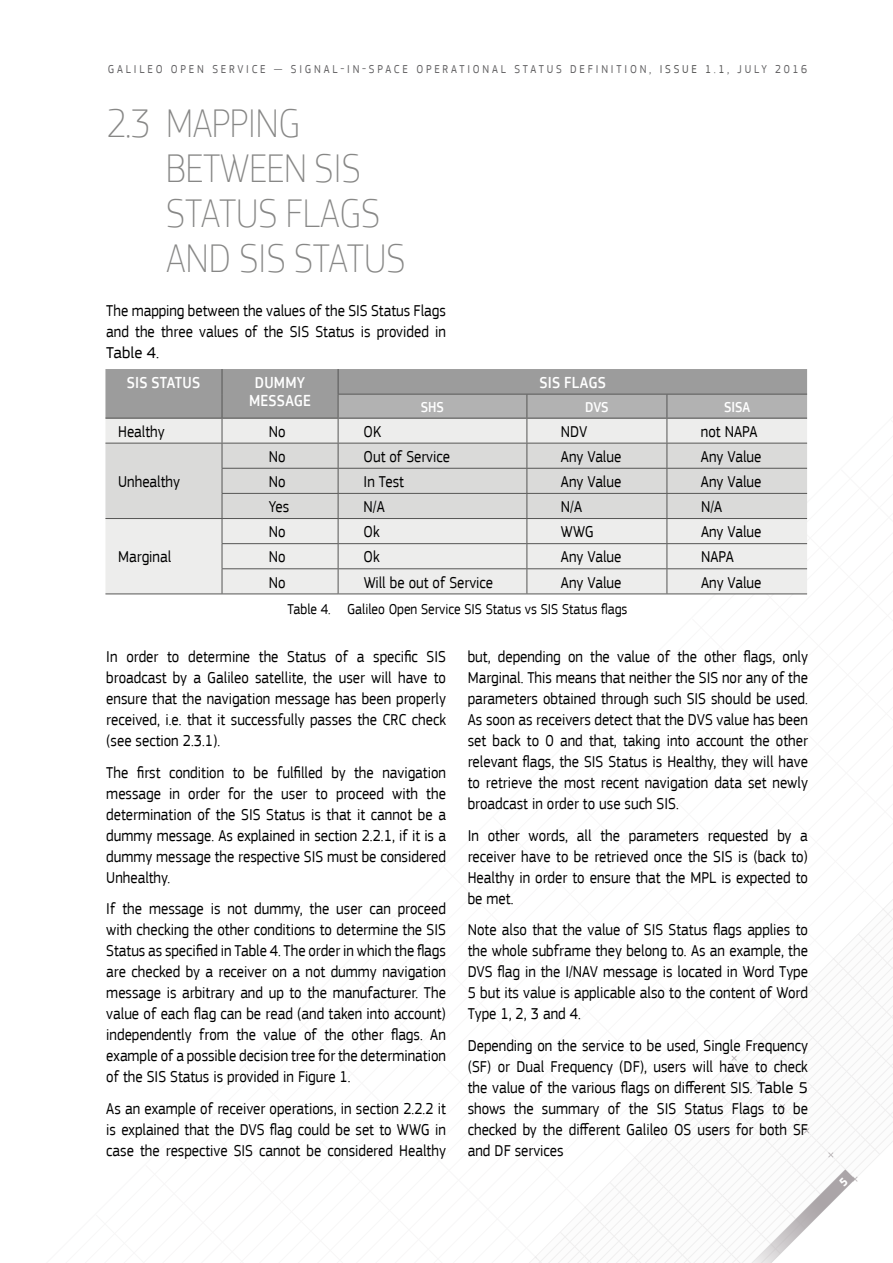
<style>
.page{position:relative;width:893px;height:1263px;background:#fff}
.page>*{position:absolute;margin:0;border:0;box-sizing:border-box;transform-origin:0 0}
.t1{font:100 42px/45px "EC Square Sans Pro";letter-spacing:-.01em;color:#878786;scale:.9 1}
.t2{font:16.5px/21px "EC Square Sans Pro";color:#000;text-align:justify;scale:.9 1}
.t3{font:500 16.5px/18px "EC Square Sans Pro";letter-spacing:.01em;color:#fff;text-align:center;scale:.9 1}
.t4{font:15px "EC Square Sans Pro";color:#000;scale:.9 1}
.t5{font:500 15px "EC Square Sans Pro";color:#fff;scale:.9 1}
.t6{font:12px "EC Square Sans Pro";letter-spacing:.26em;color:#616062;scale:.9 1}
.s1{color:#565655}
</style>
<div class="page">
<svg style="left:105px;top:369px;width:703px;height:226px;background:#d1d1d0"></svg>
<hr style="left:222px;top:593px;width:116px;height:1px;background:#565655">
<hr style="left:338px;top:593px;width:189px;height:1px;background:#565655">
<hr style="left:527px;top:593px;width:140px;height:1px;background:#565655">
<hr style="left:667px;top:593px;width:140px;height:1px;background:#565655">
<hr style="left:338px;top:418px;width:189px;height:1px;background:#565655">
<hr style="left:527px;top:418px;width:140px;height:1px;background:#565655">
<hr style="left:667px;top:418px;width:140px;height:1px;background:#565655">
<svg style="left:535px;top:909px;width:358px;height:354px"></svg>
<p class="t6" style="left:108px;top:62px;width:778px">Galileo open service — sig nal-in-space operational status definition, <span class="s1">I ssue 1.1</span>, July 2016</p>
<h1 class="t1" style="left:107px;top:100px;width:89px">2.3 MAPP</h1>
<h1 class="t1" style="left:166px;top:100px;width:267px;text-indent:82px">ING<br>BETWEEN SIS<br>STATUS FLAG S<br>AND SIS STATUS</h1>
<p class="t2" style="left:106px;top:300px;width:379px">The mapping between the values of the SIS Status Flags and the three values of the SIS Status is provided in Table 4.</p>
<p class="t3" style="left:127px;top:374px;width:83px">SIS STATUS</p>
<p class="t3" style="left:249px;top:374px;width:70px">DUMMY<br>MESSAGE</p>
<p class="t3" style="left:540px;top:374px;width:75px">SIS FLAGS</p>
<p class="t5" style="left:421px;top:398px;width:10px">SHS</p>
<p class="t5" style="left:585px;top:398px;width:19px">DVS</p>
<p class="t5" style="left:724px;top:398px;width:22px">SISA</p>
<p class="t2" style="left:118px;top:421px;width:53px">Healthy</p>
<p class="t2" style="left:269px;top:421px;width:20px">No</p>
<p class="t2" style="left:364px;top:421px;width:11px">OK</p>
<p class="t2" style="left:561px;top:421px;width:11px">NDV</p>
<p class="t2" style="left:701px;top:421px;width:37px">not NAPA</p>
<p class="t2" style="left:118px;top:471px;width:70px">Unhealthy</p>
<p class="t2" style="left:269px;top:446px;width:20px">No</p>
<p class="t2" style="left:364px;top:446px;width:98px">Out of Service</p>
<p class="t2" style="left:561px;top:446px;width:69px">Any Value</p>
<p class="t2" style="left:701px;top:446px;width:69px">Any Value</p>
<p class="t2" style="left:269px;top:471px;width:20px">No</p>
<p class="t2" style="left:364px;top:471px;width:46px">I n Test</p>
<p class="t2" style="left:561px;top:471px;width:69px">Any Value</p>
<p class="t2" style="left:701px;top:471px;width:69px">Any Value</p>
<p class="t2" style="left:269px;top:496px;width:24px">Yes</p>
<p class="t2" style="left:364px;top:496px;width:25px">N/A</p>
<p class="t2" style="left:561px;top:496px;width:25px">N/A</p>
<p class="t2" style="left:701px;top:496px;width:25px">N/A</p>
<p class="t2" style="left:269px;top:521px;width:20px">No</p>
<p class="t2" style="left:364px;top:521px;width:19px">Ok</p>
<p class="t2" style="left:561px;top:521px;width:38px">WWG</p>
<p class="t2" style="left:701px;top:521px;width:69px">Any Value</p>
<p class="t2" style="left:269px;top:547px;width:20px">No</p>
<p class="t2" style="left:364px;top:547px;width:19px">Ok</p>
<p class="t2" style="left:561px;top:547px;width:69px">Any Value</p>
<p class="t2" style="left:701px;top:547px;width:10px">NAPA</p>
<p class="t2" style="left:269px;top:572px;width:20px">No</p>
<p class="t2" style="left:364px;top:572px;width:145px">Will be out of Service</p>
<p class="t2" style="left:561px;top:572px;width:69px">Any Value</p>
<p class="t2" style="left:701px;top:572px;width:69px">Any Value</p>
<p class="t4" style="left:288px;top:600px;width:379px">Table 4. Galileo Open Service SIS Status vs SIS Status flags</p>
<p class="t2" style="left:468px;top:646px;width:379px">but, depending on the value of the other flags, only Marginal. This means that neither the SIS nor any of the parameters obtained through such SIS should be used.<br>As soon as receivers detect that the DVS</p>
<p class="t2" style="left:118px;top:547px;width:60px">Marginal</p>
<p class="t2" style="left:106px;top:646px;width:379px;text-align:left">I n order to determine the Status of a specific SIS broadcast by a Galileo satellite, the user will have to ensure that the navigation message has been properly received, i.e. that it successfully passes the CRC</p>
<p class="t2" style="left:412px;top:709px;width:39px">check</p>
<p class="t2" style="left:106px;top:725px;width:379px;line-height:31.5px">(see section 2.3.1).<br>The first condition to be fulfilled by the navigation</p>
<p class="t2" style="left:106px;top:783px;width:379px">message in order for the user to proceed with the determination of the SIS Status is that it cannot be a dummy message. As explained in section 2.2.1, if it is a dummy message the respective SIS must be considered Unhealthy.</p>
<p class="t2" style="left:106px;top:898px;width:379px;text-align:left">I f the message is not dummy, the user can proceed with checking the other conditions to determine the SIS Status as specified in Table 4. The order in which the flags are checked by a receiver on a not dummy navigation message is arbitrary and up to the manufacturer. The value of each flag can be read (and taken into account) independently from the value of the other flags. An example of a possible decision tree for the determination of the SIS Status is provided in Figure 1.</p>
<p class="t2" style="left:106px;top:1098px;width:379px">As an example of receiver operations, in section 2.2.2 it is explained that the DVS</p>
<p class="t2" style="left:468px;top:709px;width:380px;text-indent:249px">value has been set back to 0 and that, taking into account the other relevant flags, the SIS Status is Healthy, they will have to retrieve the most recent navigation data set newly broadcast in order to use such SIS.</p>
<p class="t2" style="left:468px;top:825px;width:379px">I n other words, all the parameters requested by a receiver have to be retrieved once the SIS is (back to)<br>Healthy in order to ensure that the MPL</p>
<p class="t2" style="left:721px;top:867px;width:98px">is expected to</p>
<p class="t2" style="left:468px;top:883px;width:379px;line-height:31.5px">be met.<br>Note also that the value of SIS Status flags applies to</p>
<p class="t2" style="left:468px;top:940px;width:379px">the whole subframe they belong to. As an example, the<br>DVS</p>
<p class="t2" style="left:498px;top:962px;width:94px">flag in the I/NAV</p>
<p class="t2" style="left:468px;top:962px;width:379px;text-indent:135px">message is located in Word Type 5 but its value is applicable also to the content of Word Type 1, 2, 3 and 4.</p>
<p class="t2" style="left:468px;top:1035px;width:379px">Depending on the service to be used, Single Frequency (SF) or Dual Frequency (DF), users will have to check the value of the various flags on different SIS. Table 5 shows the summary of the SIS</p>
<p class="t2" style="left:468px;top:1098px;width:379px;text-align:left;text-indent:217px">Status Flags to be checked by the different Galileo OS users for both SF and DF services</p>
<p class="t2" style="left:106px;top:1119px;width:379px;text-align:right">flag could be set to WWG in<br>case the respective SIS cannot be considered Healthy</p>
</div>
